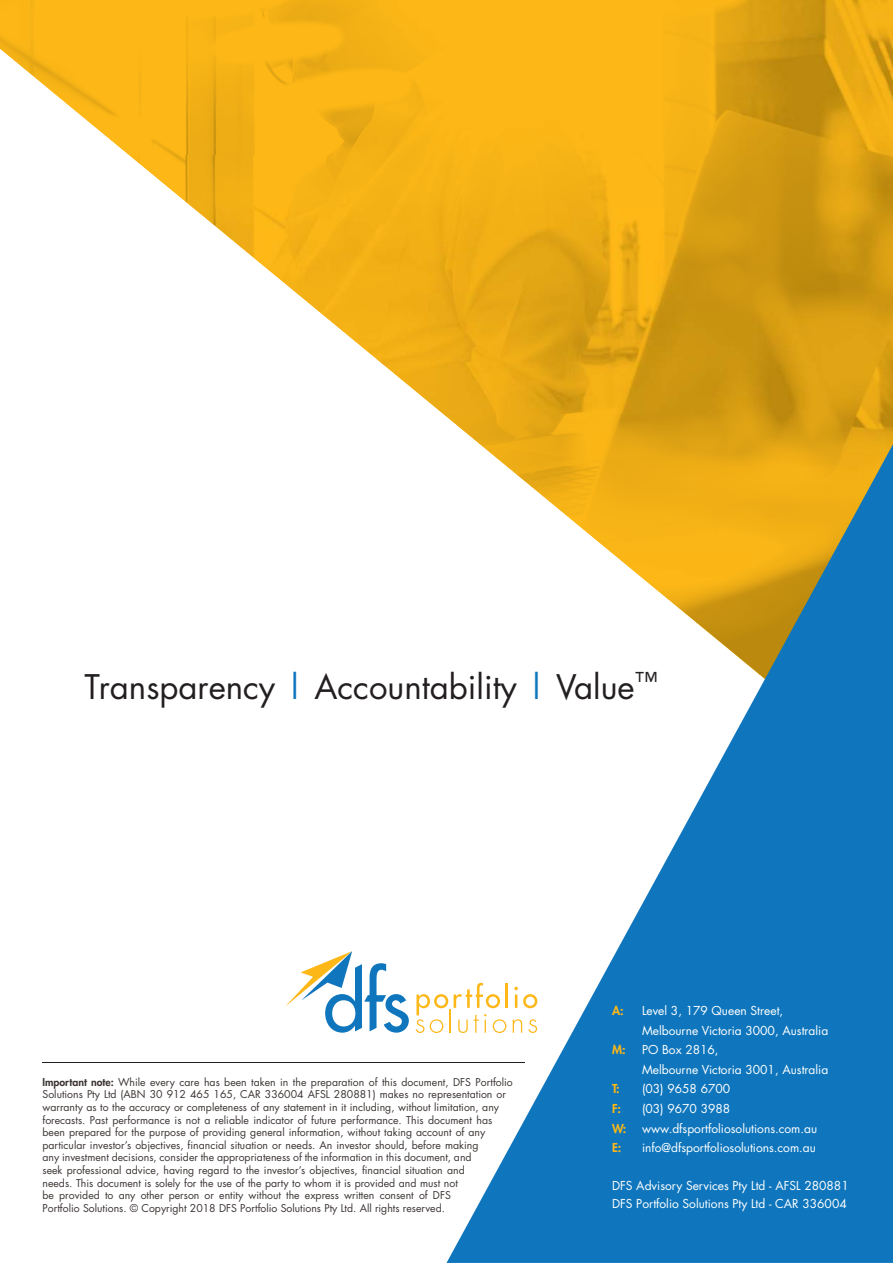
<style>
.page{position:relative;width:893px;height:1263px;background:#fff}
.page>*{position:absolute;margin:0;border:0;box-sizing:border-box;transform-origin:0 0}
.t1{font:33px "Futura";color:#231f20}
.t2{font:12px/19.5px "Futura";color:#fff}
.t3{font:800 12px "Futura";color:#fdb716}
.t4{font:10.5px/12.6px "Futura";color:#3c3533}
.s1{color:#0f76bd}
.s2{font-weight:800}
</style>
<div class="page">
<img style="left:0;top:0;width:262px;height:103px">
<img style="left:262px;top:0;width:631px;height:155px">
<img style="left:66px;top:103px;width:197px;height:52px">
<img style="left:129px;top:155px;width:554px;height:52px">
<img style="left:683px;top:155px;width:158px;height:156px">
<img style="left:841px;top:155px;width:52px;height:289px">
<img style="left:192px;top:207px;width:491px;height:52px">
<img style="left:255px;top:259px;width:428px;height:52px">
<img style="left:318px;top:311px;width:523px;height:52px">
<img style="left:381px;top:363px;width:460px;height:52px">
<img style="left:444px;top:415px;width:397px;height:29px">
<svg style="left:446px;top:444px;width:447px;height:819px;fill:#0f76bd"></svg>
<svg style="left:285px;top:951px;width:124px;height:82px"></svg>
<hr style="left:505px;top:983px;width:3px;height:25px;background:#fdb716">
<svg style="left:514px;top:987px;width:23px;height:21px"></svg>
<svg style="left:416px;top:983px;width:90px;height:50px"></svg>
<svg style="left:513px;top:1019px;width:9px;height:14px"></svg>
<svg style="left:528px;top:1019px;width:9px;height:14px"></svg>
<hr style="left:43px;top:1062px;width:482px;height:1px;background:#221e1f">
<h1 class="t1" style="left:85px;top:669px;width:574px">Transparency <span class="s1">|</span> Accountability <span class="s1">|</span> Value<sup>™</sup></h1>
<p class="t4" style="left:43px;top:1076px;width:472px"><span class="s2">Important note:</span> While every care has been taken in the preparation of this document, DFS Portfolio Solutions Pty Ltd (ABN 30 912 465 165, CAR 336004 AFSL 280881) makes no representation or warranty as to the accuracy or completeness of any statement in it including, without limitation, any forecasts. Past performance is not a reliable indicator of future performance. This document has been prepared for the purpose of providing general information, without taking account of any particular investor’s objectives, financial situation or needs. An investor should, before making<br>any investment decisions, consider the appropriateness of the information in this document, and<br>seek professional advice, having regard to the investor’s objectives, financial situation and<br>needs. This document is solely for the use of the party to whom it is provided and must not<br>be provided to any other person or entity without the express written consent of DFS<br>Portfolio Solutions. © Copyright 2018 DFS Portfolio Solutions Pty Ltd. All rights reserved.</p>
<p class="t3" style="left:612px;top:1004px;width:13px">A:</p>
<p class="t2" style="left:642px;top:1001px;width:188px">Level 3, 179 Queen Street,<br>Melbourne Victoria 3000, Australia</p>
<p class="t3" style="left:612px;top:1043px;width:15px">M:</p>
<p class="t2" style="left:642px;top:1040px;width:188px">PO Box 2816,<br>Melbourne Victoria 3001, Australia</p>
<p class="t3" style="left:612px;top:1082px;width:9px">T:</p>
<p class="t2" style="left:642px;top:1079px;width:90px">(03) 9658 6700</p>
<p class="t3" style="left:612px;top:1102px;width:11px">F:</p>
<p class="t2" style="left:642px;top:1099px;width:90px">(03) 9670 3988</p>
<p class="t3" style="left:612px;top:1121px;width:16px">W:</p>
<p class="t2" style="left:642px;top:1118px;width:177px">www.dfsportfoliosolutions.com.au</p>
<p class="t3" style="left:612px;top:1141px;width:11px">E:</p>
<p class="t2" style="left:642px;top:1138px;width:175px">info@dfsportfoliosolutions.com.au</p>
<p class="t2" style="left:612px;top:1176px;width:238px;line-height:18px">DFS Advisory Services Pty Ltd - AFSL 280881<br>DFS Portfolio Solutions Pty Ltd - CAR 336004</p>
</div>
